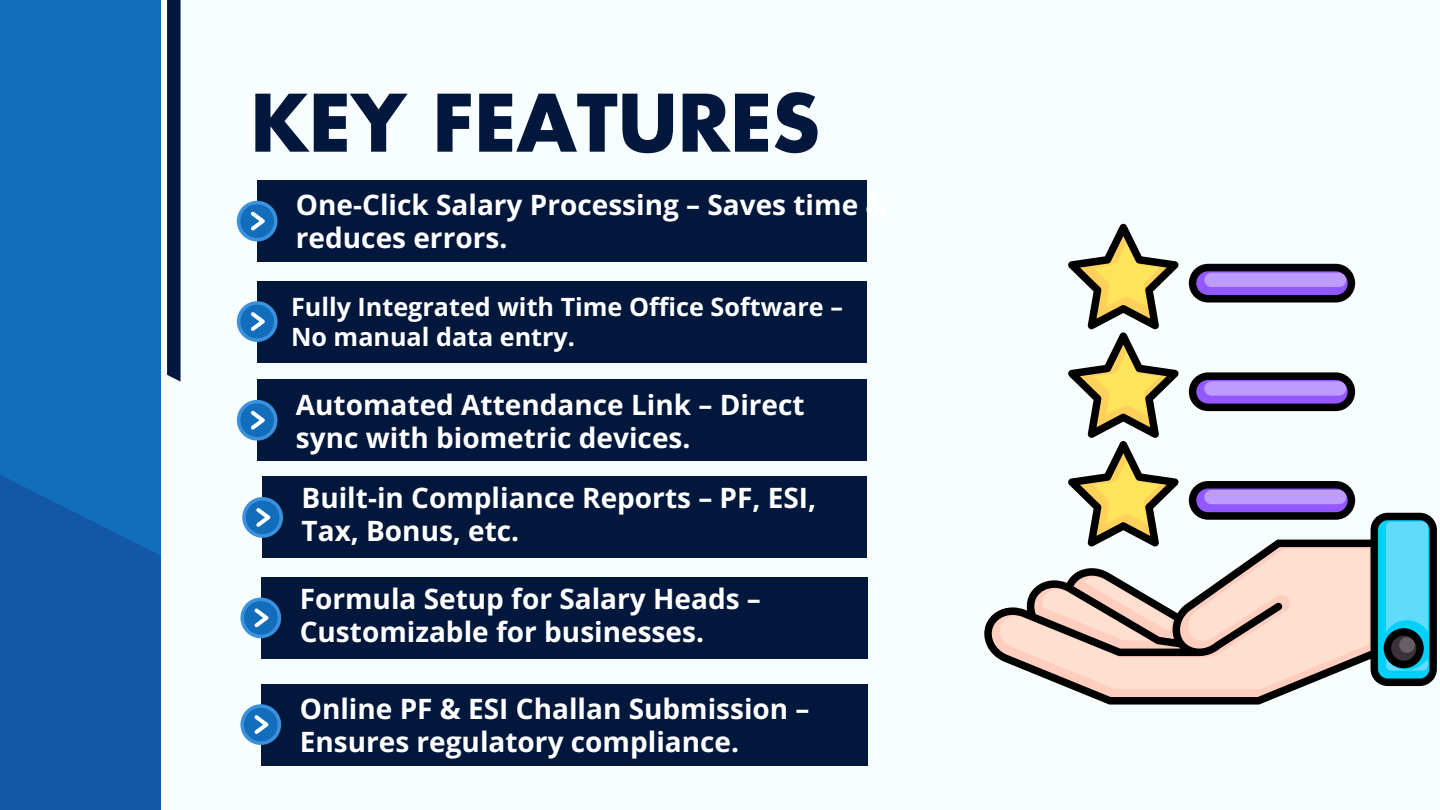
<style>
.page{position:relative;width:1440px;height:810px;background:#f8fefe}
.page>*{position:absolute;margin:0;border:0;box-sizing:border-box;transform-origin:0 0}
.t1{font:700 77px "Futura LT Pro";color:#01183c}
.t2{font:700 28px/33px "Open Sans";color:#fff}
.t3{font:700 25.2px/30px "Open Sans";color:#fff}
</style>
<div class="page">
<div style="left:0;top:0;width:161px;height:810px;background:#126dbc"></div>
<div style="left:0;top:475px;width:161px;height:335px;background:#1158a6"></div>
<svg style="left:167px;top:0;width:14px;height:382px;background:#0c2244"></svg>
<div style="left:257px;top:281px;width:610px;height:81px;background:#01183c"></div>
<div style="left:261px;top:577px;width:606px;height:82px;background:#01183c"></div>
<div style="left:257px;top:379px;width:610px;height:82px;background:#01183c"></div>
<div style="left:261px;top:684px;width:606px;height:81px;background:#01183c"></div>
<svg style="left:237px;top:301px;width:40px;height:41px"></svg>
<div style="left:240px;top:305px;width:34px;height:33px;background:#126dbc;border-radius:50%"></div>
<svg style="left:251px;top:312px;width:14px;height:19px"></svg>
<div style="left:240px;top:598px;width:41px;height:40px;background:#3b91dc;border-radius:50%"></div>
<div style="left:244px;top:601px;width:34px;height:34px;background:#126dbc;border-radius:50%"></div>
<svg style="left:254px;top:608px;width:14px;height:20px"></svg>
<div style="left:237px;top:400px;width:40px;height:40px;background:#3b91dc;border-radius:50%"></div>
<div style="left:240px;top:403px;width:34px;height:34px;background:#126dbc;border-radius:50%"></div>
<svg style="left:251px;top:411px;width:14px;height:19px"></svg>
<svg style="left:240px;top:704px;width:41px;height:41px"></svg>
<div style="left:244px;top:708px;width:34px;height:33px;background:#126dbc;border-radius:50%"></div>
<svg style="left:254px;top:715px;width:14px;height:19px"></svg>
<div style="left:257px;top:180px;width:610px;height:82px;background:#01183c"></div>
<div style="left:263px;top:477px;width:604px;height:81px;background:#01183c"></div>
<div style="left:237px;top:201px;width:40px;height:40px;background:#3b91dc;border-radius:50%"></div>
<div style="left:240px;top:204px;width:34px;height:34px;background:#126dbc;border-radius:50%"></div>
<svg style="left:251px;top:211px;width:14px;height:20px"></svg>
<svg style="left:242px;top:497px;width:41px;height:41px"></svg>
<div style="left:246px;top:501px;width:33px;height:33px;background:#126dbc;border-radius:50%"></div>
<svg style="left:256px;top:508px;width:14px;height:19px"></svg>
<svg style="left:984px;top:513px;width:453px;height:192px"></svg>
<svg style="left:1384px;top:522px;width:44px;height:149px;background:#47b4d0"></svg>
<svg style="left:1189px;top:481px;width:166px;height:39px;background:#695196"></svg>
<svg style="left:1189px;top:372px;width:166px;height:39px;background:#695297"></svg>
<svg style="left:1068px;top:224px;width:111px;height:323px"></svg>
<svg style="left:1189px;top:264px;width:166px;height:38px;background:#695097"></svg>
<h1 class="t1" style="left:250px;top:88px;width:571px">KEY FEATURES</h1>
<p class="t2" style="left:296px;top:187px;width:592px">One-Click Salary Processing – Saves time &amp; reduces errors.</p>
<p class="t3" style="left:291px;top:292px;width:553px">Fully Integrated with Time Office Software –<br>No manual data entry.</p>
<p class="t2" style="left:296px;top:387px;width:510px">Automated Attendance Link – Direct sync with biometric devices.</p>
<h2 class="t2" style="left:302px;top:481px;width:516px">Built-in Compliance Reports – PF, ESI,<br>Tax, Bonus, etc.</h2>
<h2 class="t2" style="left:300px;top:581px;width:463px">Formula Setup for Salary Heads –<br>Customizable for businesses.</h2>
<p class="t2" style="left:300px;top:692px;width:511px">Online PF &amp; ESI Challan Submission –<br>Ensures regulatory compliance.</p>
</div>
